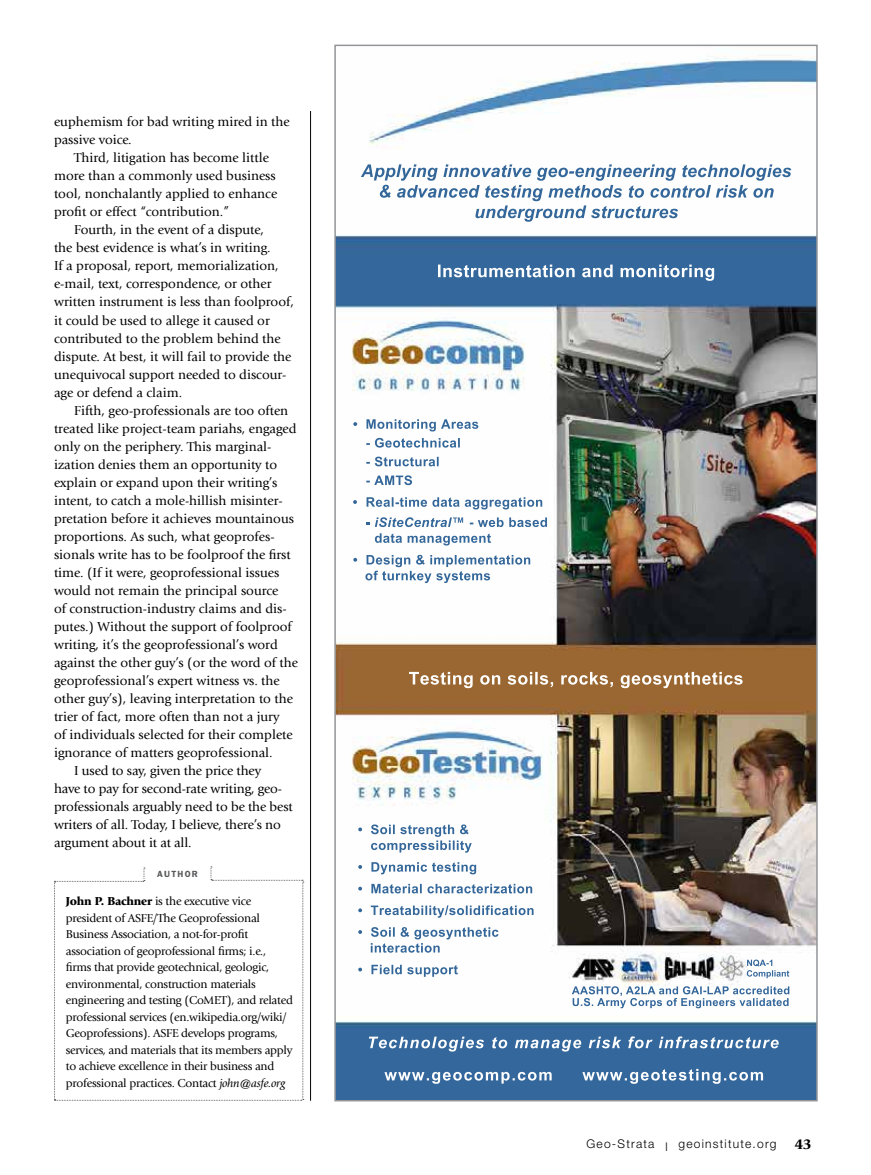
<style>
.page{position:relative;width:871px;height:1175px;background:#fff}
.page>*{position:absolute;margin:0;border:0;box-sizing:border-box;transform-origin:0 0}
.t1{font:13.5px "Giovanni";color:#000}
.t2{font:12px/16.5px "Giovanni";letter-spacing:-.02em;color:#000}
.t3{font:300 12px "Helvetica Neue LT Std";letter-spacing:.1em;color:#000}
.t4{font:600 9px "Franklin Gothic";letter-spacing:.14em;color:#58595b}
.s1{font-weight:900}
.s2{font-style:italic}
.s3{font-family:"Giovanni";font-weight:900;font-size:15px}
</style>
<div class="page">
<hr style="left:310px;top:111px;width:1px;height:989px;background:#000">
<svg style="left:54px;top:866px;width:250px;height:234px"></svg>
<img style="left:337px;top:55px;width:478px;height:1043px">
<img style="left:371px;top:824px;width:98px;height:10px">
<img style="left:410px;top:840px;width:54px;height:10px">
<img style="left:371px;top:862px;width:105px;height:12px">
<img style="left:371px;top:883px;width:161px;height:10px">
<img style="left:371px;top:905px;width:161px;height:10px">
<img style="left:371px;top:927px;width:119px;height:10px">
<img style="left:371px;top:943px;width:69px;height:9px">
<img style="left:371px;top:964px;width:87px;height:12px">
<img style="left:588px;top:986px;width:184px;height:8px">
<svg style="left:784px;top:986px;width:5px;height:8px"></svg>
<img style="left:572px;top:998px;width:196px;height:8px">
<img style="left:772px;top:998px;width:16px;height:8px">
<img style="left:747px;top:959px;width:42px;height:17px">
<img style="left:409px;top:672px;width:333px;height:12px">
<img style="left:366px;top:419px;width:112px;height:10px">
<img style="left:375px;top:438px;width:85px;height:9px">
<img style="left:375px;top:456px;width:64px;height:10px">
<img style="left:366px;top:475px;width:46px;height:10px">
<img style="left:366px;top:497px;width:176px;height:10px">
<img style="left:379px;top:517px;width:168px;height:10px">
<img style="left:375px;top:533px;width:116px;height:10px">
<img style="left:366px;top:555px;width:164px;height:9px">
<img style="left:373px;top:570px;width:117px;height:10px">
<img style="left:438px;top:264px;width:276px;height:17px">
<img style="left:369px;top:1036px;width:313px;height:12px">
<img style="left:691px;top:1036px;width:87px;height:12px">
<img style="left:662px;top:1068px;width:58px;height:15px">
<img style="left:729px;top:1071px;width:34px;height:9px">
<img style="left:361px;top:164px;width:289px;height:17px">
<img style="left:652px;top:164px;width:139px;height:17px">
<img style="left:380px;top:185px;width:233px;height:13px">
<img style="left:695px;top:185px;width:78px;height:13px">
<img style="left:497px;top:205px;width:181px;height:13px">
<p class="t1" style="left:54px;top:114px;width:237px">euphemism for bad writing mired in the</p>
<p class="t1" style="left:54px;top:132px;width:79px">passive voice.</p>
<p class="t1" style="left:74px;top:150px;width:196px">Third, litigation has become little</p>
<p class="t1" style="left:54px;top:168px;width:223px">more than a commonly used business</p>
<p class="t1" style="left:54px;top:186px;width:225px">tool, nonchalantly applied to enhance</p>
<p class="t1" style="left:54px;top:204px;width:177px">profit or effect “contribution.”</p>
<p class="t1" style="left:74px;top:222px;width:191px">Fourth, in the event of a dispute,</p>
<p class="t1" style="left:54px;top:240px;width:218px">the best evidence is what’s in writing.</p>
<p class="t1" style="left:54px;top:258px;width:226px">If a proposal, report, memorialization,</p>
<p class="t1" style="left:54px;top:276px;width:219px">e-mail, text, correspondence, or other</p>
<p class="t1" style="left:54px;top:294px;width:241px">written instrument is less than foolproof,</p>
<p class="t1" style="left:54px;top:312px;width:217px">it could be used to allege it caused or</p>
<p class="t1" style="left:54px;top:330px;width:228px">contributed to the problem behind the</p>
<p class="t1" style="left:54px;top:348px;width:239px">dispute. At best, it will fail to provide the</p>
<p class="t1" style="left:54px;top:366px;width:234px">unequivocal support needed to discour-</p>
<p class="t1" style="left:54px;top:384px;width:130px">age or defend a claim.</p>
<p class="t1" style="left:74px;top:402px;width:215px">Fifth, geo-professionals are too often</p>
<p class="t1" style="left:54px;top:420px;width:244px">treated like project-team pariahs, engaged</p>
<p class="t1" style="left:54px;top:438px;width:219px">only on the periphery. This marginal-</p>
<p class="t1" style="left:54px;top:456px;width:225px">ization denies them an opportunity to</p>
<p class="t1" style="left:54px;top:474px;width:225px">explain or expand upon their writing’s</p>
<p class="t1" style="left:54px;top:492px;width:230px">intent, to catch a mole-hillish misinter-</p>
<p class="t1" style="left:54px;top:510px;width:241px">pretation before it achieves mountainous</p>
<p class="t1" style="left:54px;top:528px;width:222px">proportions. As such, what geoprofes-</p>
<p class="t1" style="left:54px;top:546px;width:238px">sionals write has to be foolproof the first</p>
<p class="t1" style="left:54px;top:564px;width:227px">time. (If it were, geoprofessional issues</p>
<p class="t1" style="left:54px;top:582px;width:226px">would not remain the principal source</p>
<p class="t1" style="left:54px;top:600px;width:234px">of construction-industry claims and dis-</p>
<p class="t1" style="left:54px;top:618px;width:239px">putes.) Without the support of foolproof</p>
<p class="t1" style="left:54px;top:636px;width:225px">writing, it’s the geoprofessional’s word</p>
<p class="t1" style="left:54px;top:654px;width:246px">against the other guy’s (or the word of the</p>
<p class="t1" style="left:54px;top:672px;width:227px">geoprofessional’s expert witness vs. the</p>
<p class="t1" style="left:54px;top:690px;width:240px">other guy’s), leaving interpretation to the</p>
<p class="t1" style="left:54px;top:708px;width:227px">trier of fact, more often than not a jury</p>
<p class="t1" style="left:54px;top:726px;width:240px">of individuals selected for their complete</p>
<p class="t1" style="left:54px;top:744px;width:220px">ignorance of matters geoprofessional.</p>
<p class="t1" style="left:74px;top:762px;width:188px">I used to say, given the price they</p>
<p class="t1" style="left:54px;top:780px;width:230px">have to pay for second-rate writing, geo-</p>
<p class="t1" style="left:54px;top:798px;width:240px">professionals arguably need to be the best</p>
<p class="t1" style="left:54px;top:816px;width:228px">writers of all. Today, I believe, there’s no</p>
<p class="t1" style="left:54px;top:834px;width:139px">argument about it at all.</p>
<p class="t4" style="left:157px;top:868px;width:42px">AUTHOR</p>
<p class="t2" style="left:66px;top:893px;width:228px"><span class="s1">John P. Bachner</span> is the executive vice president of ASFE/The Geoprofessional Business Association, a not-for-profit association of geoprofessional firms; i.e., firms that provide geotechnical, geologic, environmental, construction materials engineering and testing (CoMET), and related professional services (en.wikipedia.org/wiki/ Geoprofessions). ASFE develops programs, services, and materials that its members apply to achieve excellence in their business and professional practices. Contact <span class="s2">john@asfe.org</span></p>
<p class="t3" style="left:586px;top:1136px;width:226px">Geo-Strata l geoinstitute.org <span class="s3">43</span></p>
</div>
